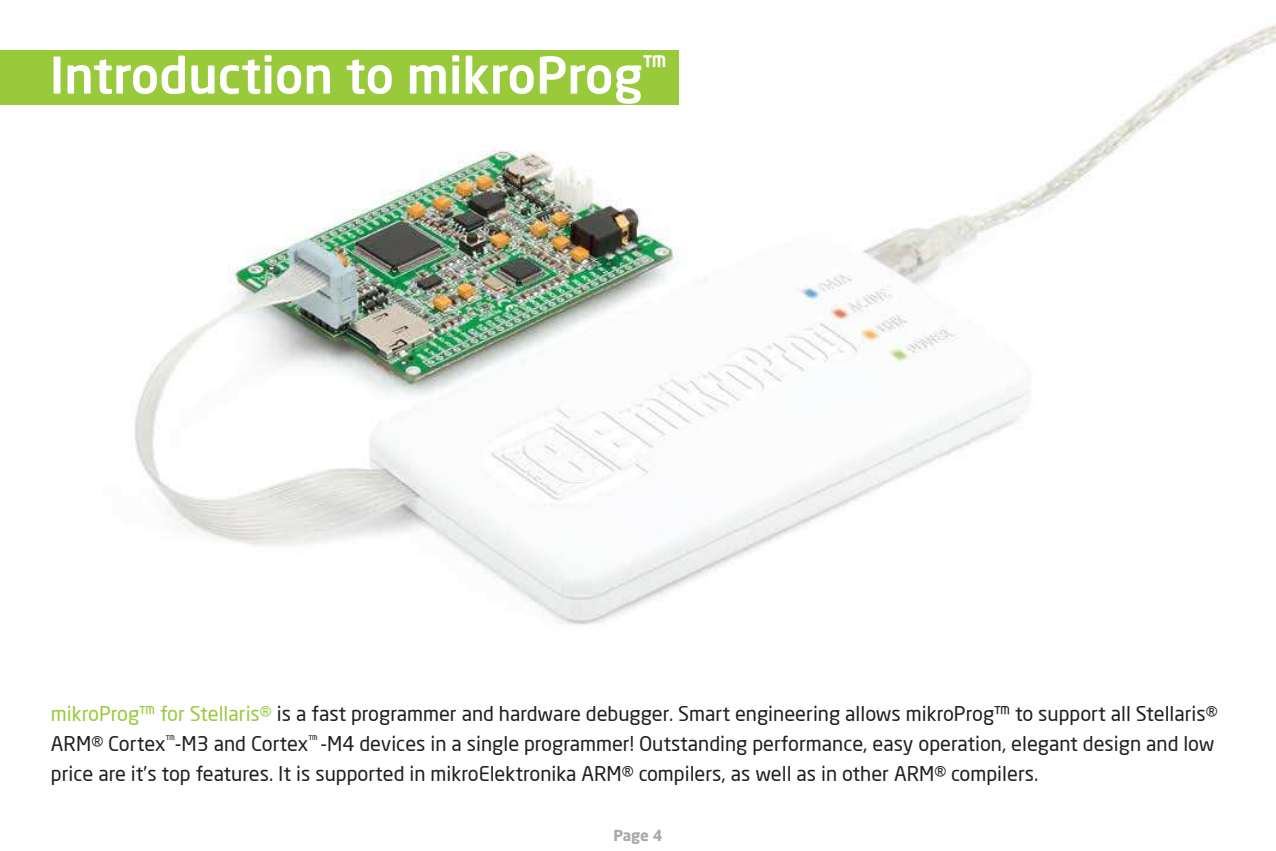
<style>
.page{position:relative;width:1276px;height:851px;background:#fff}
.page>*{position:absolute;margin:0;border:0;box-sizing:border-box;transform-origin:0 0}
.t1{font:500 50px "Neo Sans Pro";color:#fff}
.t2{font:20px/30px "Neo Sans Pro";color:#231f20}
.t3{font:700 15px "Neo Sans Pro";color:#a7a9ac}
.s1{color:#99ca3c}
</style>
<div class="page">
<img style="left:0;top:24px;width:1276px;height:601px">
<div style="left:0;top:50px;width:678px;height:54px;background:#99ca3c"></div>
<h1 class="t1" style="left:50px;top:55px;width:618px">Introduction to mikroProg<sup>™</sup></h1>
<p class="t2" style="left:51px;top:699px;width:1168px"><span class="s1">mikroProg™ for Stellaris®</span> is a fast programmer and hardware debugger. Smart engineering allows mikroProg™ to support all Stellaris®<br>ARM® Cortex<sup>™</sup>-M3 and Cortex<sup>™</sup> -M4 devices in a single programmer! Outstanding performance, easy operation, elegant design and low price are it’s top features. It is supported in mikroElektronika ARM® compilers, as well as in other ARM® compilers.</p>
<p class="t3" style="left:613px;top:828px;width:51px">Page 4</p>
</div>
